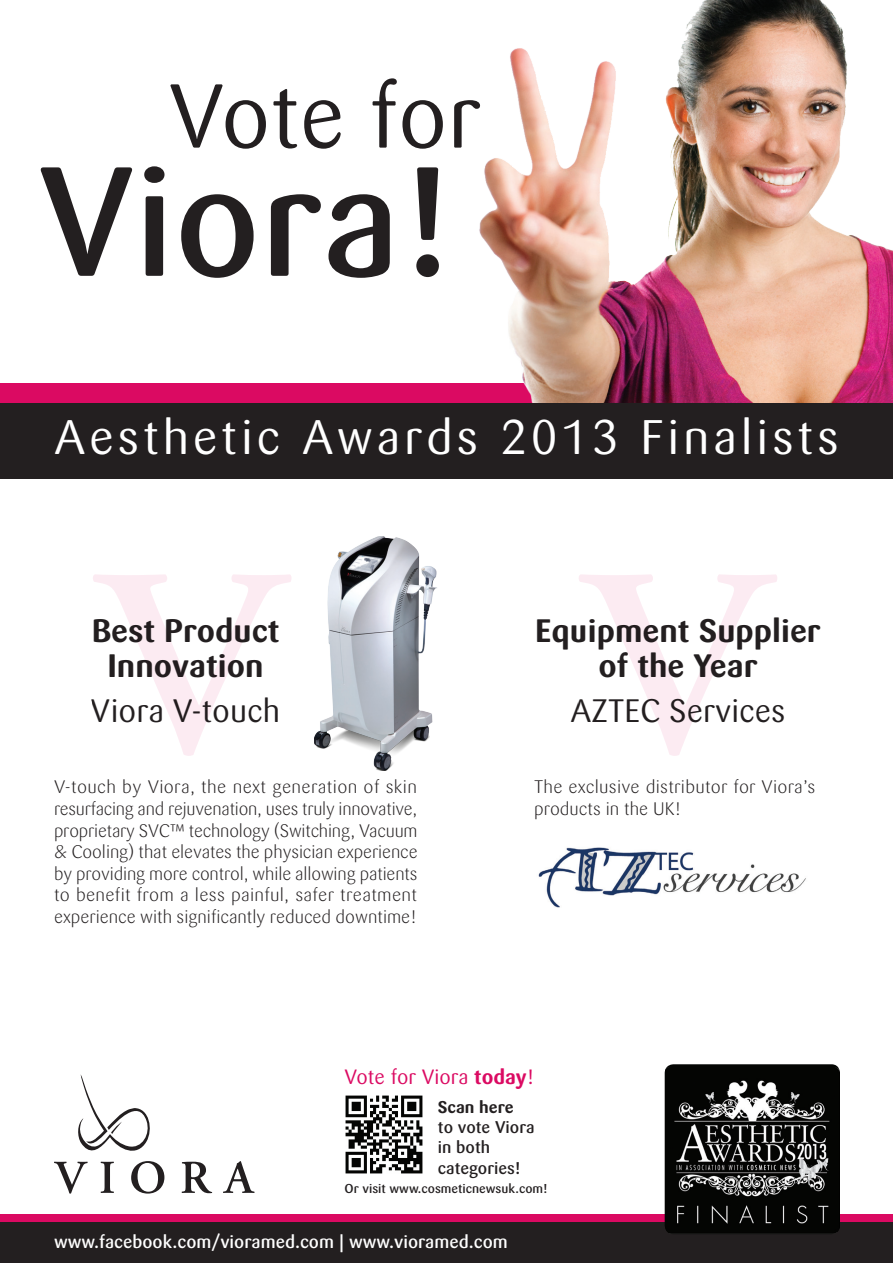
<style>
.page{position:relative;width:893px;height:1263px;background:#fff}
.page>*{position:absolute;margin:0;border:0;box-sizing:border-box;transform-origin:0 0}
.t1{font:500 153.6px "Sari";color:#231f20}
.t2{font:89.55px "Sari";color:#231f20}
.t3{font:48px "Sari";letter-spacing:.075em;color:#fff}
.t4{font:48px "Sari Regular Caps";color:#fff}
.t5{font:700 32.1px/34.7px "Sari";color:#231f20;text-align:center}
.t6{font:32.1px "Sari";color:#231f20}
.t7{font:20.55px "Sari";color:#db0a62}
.t8{font:300 18px/21.6px "Sari";color:#231f20}
.t9{font:500 18px "Sari";color:#fff}
.t10{font:500 16.8px/20.1px "Sari";color:#231f20}
.t11{font:700 16.8px "Sari";color:#231f20}
.t12{font:500 12.75px "Sari";color:#231f20}
.s1{font-weight:700}
</style>
<div class="page">
<div style="left:0;top:383px;width:893px;height:62px;background:#db0a62"></div>
<img style="left:479px;top:0;width:414px;height:403px">
<div style="left:0;top:1214px;width:893px;height:49px;background:#db0a62"></div>
<div style="left:0;top:1222px;width:893px;height:41px;background:#231f20"></div>
<svg style="left:181px;top:1162px;width:31px;height:31px"></svg>
<svg style="left:223px;top:1161px;width:32px;height:32px"></svg>
<svg style="left:54px;top:1074px;width:110px;height:119px"></svg>
<svg style="left:579px;top:574px;width:198px;height:182px"></svg>
<img style="left:538px;top:847px;width:268px;height:61px">
<img style="left:314px;top:536px;width:123px;height:234px">
<svg style="left:93px;top:574px;width:198px;height:182px"></svg>
<div style="left:0;top:403px;width:893px;height:75px;background:#231f20"></div>
<img style="left:345px;top:1095px;width:78px;height:78px">
<div style="left:665px;top:1064px;width:175px;height:170px;background:#040503;border-radius:9px"></div>
<img style="left:665px;top:1068px;width:175px;height:165px">
<h2 class="t2" style="left:169px;top:65px;width:314px">Vote for</h2>
<h1 class="t1" style="left:38px;top:132px;width:419px">Viora!</h1>
<h3 class="t3" style="left:54px;top:409px;width:228px">Aesthetic</h3>
<h3 class="t3" style="left:302px;top:409px;width:178px">Awards</h3>
<h3 class="t4" style="left:500px;top:409px;width:120px">2013</h3>
<h3 class="t3" style="left:640px;top:409px;width:200px">Finalists</h3>
<h3 class="t5" style="left:91px;top:614px;width:190px">Best Product<br>Innovation</h3>
<h3 class="t6" style="left:91px;top:692px;width:191px">Viora -V touch</h3>
<p class="t8" style="left:54px;top:777px;width:365px;text-align:justify">V-touch by Viora, the next generation of skin resurfacing and rejuvenation, uses truly innovative, proprietary SVC™ technology (Switching, Vacuum &amp; Cooling) that elevates the physician experience by providing more control, while allowing patients to benefit from a less painful, safer treatment experience with significantly reduced downtime!</p>
<h3 class="t5" style="left:535px;top:614px;width:287px">Equipment Supplier of the Year</h3>
<h3 class="t6" style="left:570px;top:692px;width:217px">AZTEC Services</h3>
<p class="t8" style="left:534px;top:777px;width:283px">The exclusive distributor for Viora s’ products in the UK!</p>
<p class="t7" style="left:345px;top:1065px;width:191px">Vote for Viora <span class="s1">today</span>!</p>
<p class="t11" style="left:438px;top:1097px;width:77px">Scan here</p>
<p class="t10" style="left:438px;top:1117px;width:98px">to vote Viora in both categories!</p>
<p class="t12" style="left:345px;top:1181px;width:205px">Or visit www.cosmeticnewsuk.com!</p>
<p class="t9" style="left:54px;top:1231px;width:455px">www.facebook.com/vioramed.com | www.vioramed.com</p>
</div>
